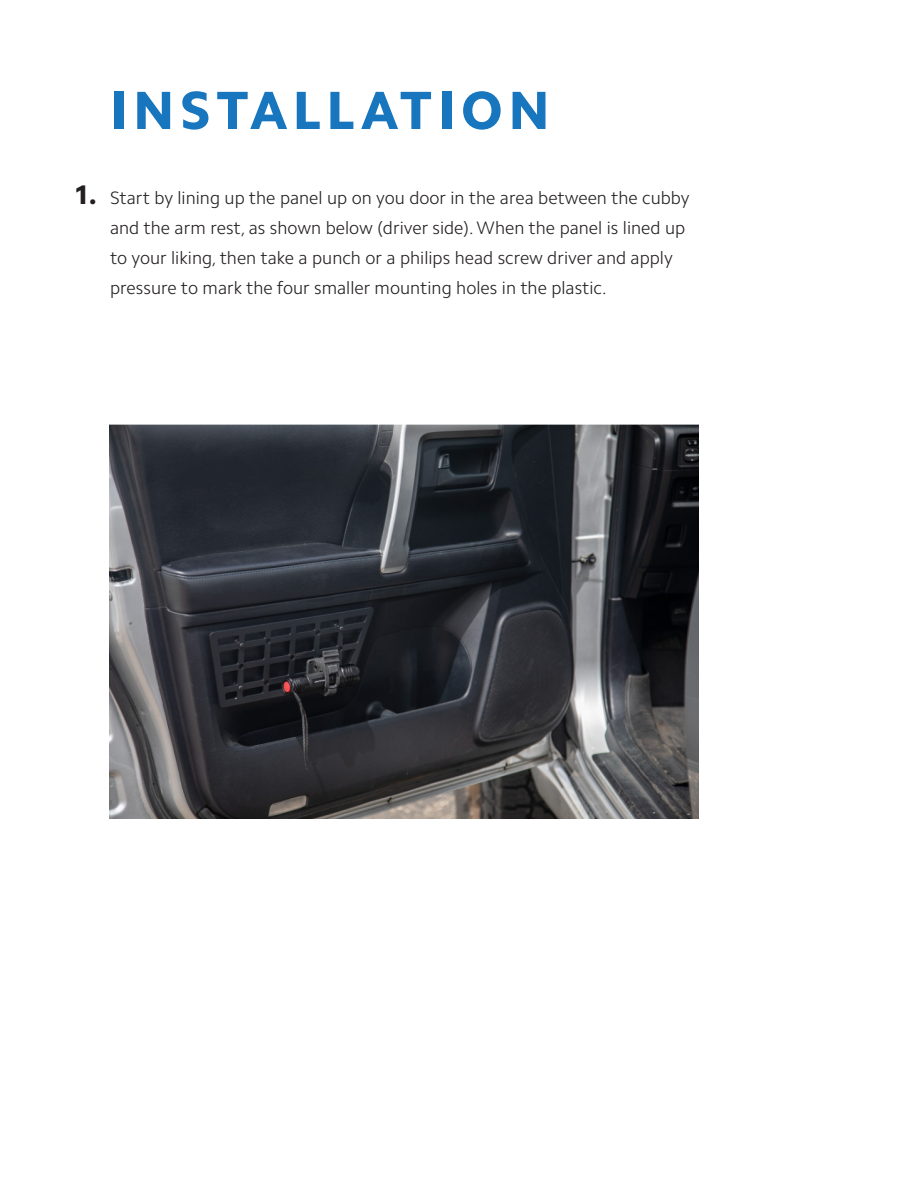
<style>
.page{position:relative;width:918px;height:1188px;background:#fff}
.page>*{position:absolute;margin:0;border:0;box-sizing:border-box;transform-origin:0 0}
.t1{font:800 54px "Camphor Std";letter-spacing:.1em;color:#1776bd}
.t2{font:800 27px "Camphor Std";color:#231f20}
.t3{font:300 18px/30px "Camphor Std";color:#231f20}
</style>
<div class="page">
<img style="left:110px;top:425px;width:589px;height:394px">
<p class="t1" style="left:110px;top:79px;width:442px">INSTALLATION</p>
<p class="t2" style="left:74px;top:179px;width:23px">1.</p>
<p class="t3" style="left:110px;top:183px;width:581px">Start by lining up the panel up on you door in the area between the cubby and the arm rest, as shown below (driver side). When the panel is lined up to your liking, then take a punch or a philips head screw driver and apply pressure to mark the four smaller mounting holes in the plastic.</p>
</div>
